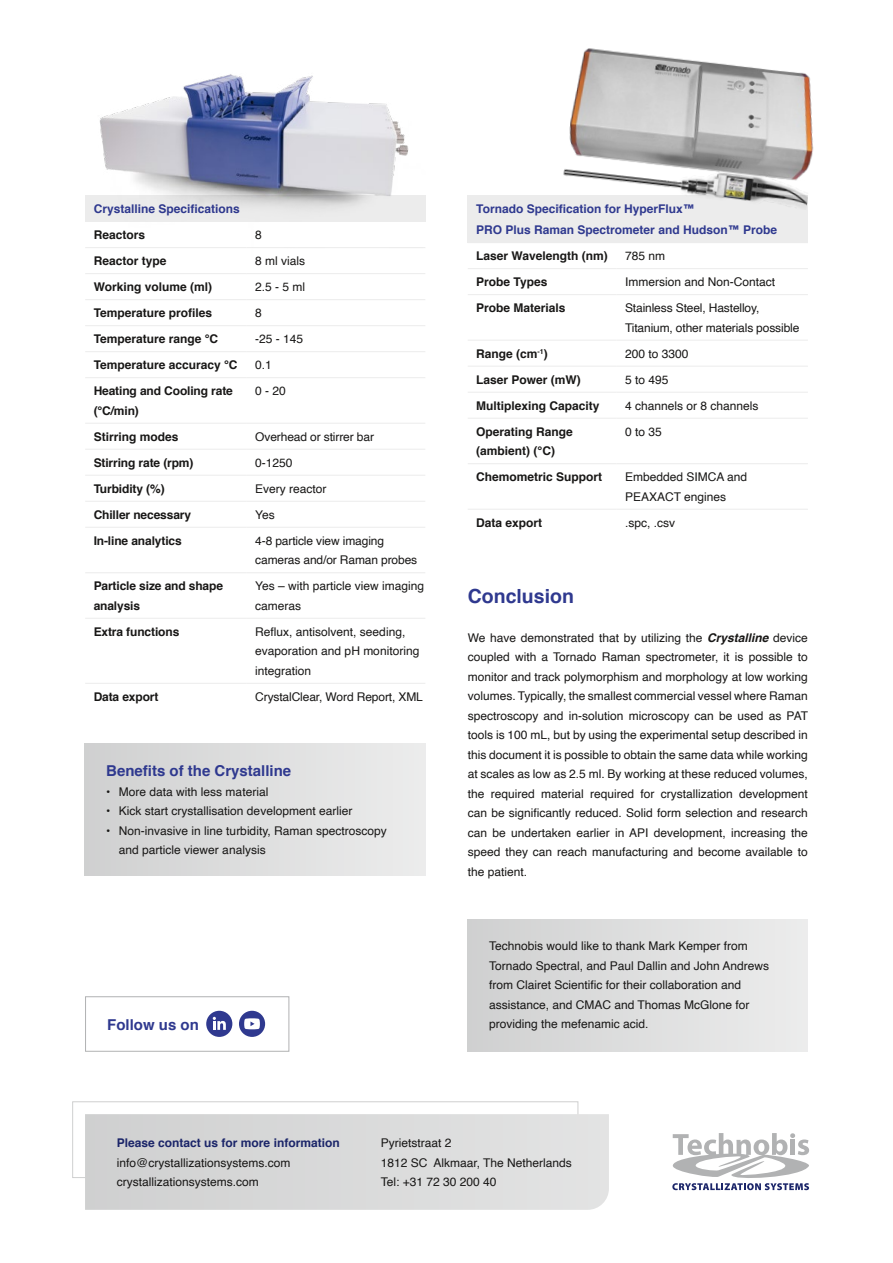
<style>
.page{position:relative;width:893px;height:1263px;background:#fff}
.page>*{position:absolute;margin:0;border:0;box-sizing:border-box;transform-origin:0 0}
.t1{font:700 19.5px "Helvetica";color:#2f398f}
.t2{font:700 15px "Helvetica";color:#2f398f}
.t3{font:12px/19.5px "Helvetica";color:#181716}
.t4{font:700 12px/19.5px "Helvetica";color:#181716}
.t5{font:700 12px/21px "Helvetica";color:#2f398f}
.t6{font:700 12px "Helvetica";color:#1b2569}
.s1{font-weight:700;font-style:italic}
</style>
<div class="page">
<div style="left:72px;top:1101px;width:506px;height:77px;border:1px solid #cfd0d0"></div>
<svg style="left:85px;top:1114px;width:524px;height:96px;background:#d9d9da"></svg>
<svg style="left:672px;top:1133px;width:137px;height:57px"></svg>
<hr style="left:85px;top:273px;width:162px;height:1px;background:#ececec">
<hr style="left:247px;top:273px;width:178px;height:1px;background:#ececec">
<hr style="left:85px;top:299px;width:162px;height:1px;background:#ececec">
<hr style="left:247px;top:299px;width:178px;height:1px;background:#ececec">
<hr style="left:85px;top:325px;width:162px;height:1px;background:#ececec">
<hr style="left:247px;top:325px;width:178px;height:1px;background:#ececec">
<hr style="left:85px;top:351px;width:162px;height:1px;background:#ececec">
<hr style="left:247px;top:351px;width:178px;height:1px;background:#ececec">
<hr style="left:85px;top:377px;width:162px;height:1px;background:#ececec">
<hr style="left:247px;top:377px;width:178px;height:1px;background:#ececec">
<hr style="left:85px;top:423px;width:162px;height:1px;background:#ececec">
<hr style="left:247px;top:423px;width:178px;height:1px;background:#ececec">
<hr style="left:85px;top:475px;width:162px;height:1px;background:#ececec">
<hr style="left:247px;top:475px;width:178px;height:1px;background:#ececec">
<hr style="left:85px;top:501px;width:162px;height:1px;background:#ececec">
<hr style="left:247px;top:501px;width:178px;height:1px;background:#ececec">
<hr style="left:85px;top:527px;width:162px;height:1px;background:#ececec">
<hr style="left:247px;top:527px;width:178px;height:1px;background:#ececec">
<hr style="left:85px;top:572px;width:162px;height:1px;background:#ececec">
<hr style="left:247px;top:572px;width:178px;height:1px;background:#ececec">
<hr style="left:85px;top:618px;width:162px;height:1px;background:#ececec">
<hr style="left:247px;top:618px;width:178px;height:1px;background:#ececec">
<hr style="left:85px;top:683px;width:162px;height:1px;background:#ececec">
<hr style="left:247px;top:683px;width:178px;height:1px;background:#ececec">
<hr style="left:85px;top:449px;width:162px;height:1px;background:#ececec">
<hr style="left:247px;top:449px;width:178px;height:1px;background:#ececec">
<div style="left:468px;top:196px;width:340px;height:47px;background:#ececec"></div>
<hr style="left:468px;top:268px;width:149px;height:1px;background:#ececec">
<hr style="left:617px;top:268px;width:191px;height:1px;background:#ececec">
<hr style="left:468px;top:294px;width:149px;height:1px;background:#ececec">
<hr style="left:617px;top:294px;width:191px;height:1px;background:#ececec">
<hr style="left:468px;top:340px;width:149px;height:1px;background:#ececec">
<hr style="left:617px;top:340px;width:191px;height:1px;background:#ececec">
<hr style="left:468px;top:366px;width:149px;height:1px;background:#ececec">
<hr style="left:617px;top:366px;width:191px;height:1px;background:#ececec">
<hr style="left:468px;top:392px;width:149px;height:1px;background:#ececec">
<hr style="left:617px;top:392px;width:191px;height:1px;background:#ececec">
<hr style="left:468px;top:418px;width:149px;height:1px;background:#ececec">
<hr style="left:617px;top:418px;width:191px;height:1px;background:#ececec">
<hr style="left:468px;top:509px;width:149px;height:1px;background:#ececec">
<hr style="left:617px;top:509px;width:191px;height:1px;background:#ececec">
<hr style="left:468px;top:463px;width:149px;height:1px;background:#ececec">
<hr style="left:617px;top:463px;width:191px;height:1px;background:#ececec">
<img style="left:85px;top:74px;width:340px;height:174px">
<div style="left:85px;top:744px;width:340px;height:132px;background:linear-gradient(to right,#d0d0d0,#ececec)"></div>
<div style="left:468px;top:920px;width:340px;height:132px;background:linear-gradient(to right,#d0d0d0,#ececec)"></div>
<div style="left:85px;top:996px;width:204px;height:56px;border:1px solid #b1b2b3"></div>
<div style="left:206px;top:1011px;width:26px;height:26px;background:#2f398f;border-radius:50%"></div>
<svg style="left:213px;top:1017px;width:13px;height:13px"></svg>
<div style="left:239px;top:1011px;width:26px;height:26px;background:#2f398f;border-radius:50%"></div>
<svg style="left:244px;top:1018px;width:16px;height:11px"></svg>
<img style="left:558px;top:48px;width:256px;height:159px">
<p class="t5" style="left:94px;top:199px;width:148px">Crystalline Specifications</p>
<p class="t4" style="left:94px;top:225px;width:53px">Reactors</p>
<p class="t3" style="left:255px;top:226px;width:8px">8</p>
<p class="t4" style="left:94px;top:251px;width:74px">Reactor type</p>
<p class="t3" style="left:255px;top:252px;width:52px">8 ml vials</p>
<p class="t4" style="left:94px;top:277px;width:120px">Working volume (ml)</p>
<p class="t3" style="left:255px;top:278px;width:52px">2.5 - 5 ml</p>
<p class="t4" style="left:94px;top:303px;width:120px">Temperature profiles</p>
<p class="t3" style="left:255px;top:304px;width:8px">8</p>
<p class="t4" style="left:94px;top:329px;width:126px">Temperature range °C</p>
<p class="t3" style="left:255px;top:330px;width:50px">-25 - 145</p>
<p class="t4" style="left:94px;top:355px;width:145px">Temperature accuracy °C</p>
<p class="t3" style="left:255px;top:356px;width:18px">0.1</p>
<p class="t4" style="left:94px;top:381px;width:141px">Heating and Cooling rate (°C/min)</p>
<p class="t3" style="left:255px;top:382px;width:32px">0 - 20</p>
<p class="t4" style="left:94px;top:427px;width:86px">Stirring modes</p>
<p class="t3" style="left:255px;top:427px;width:120px">Overhead or stirrer bar</p>
<p class="t4" style="left:94px;top:453px;width:101px">Stirring rate (rpm)</p>
<p class="t3" style="left:255px;top:453px;width:39px">0-1250</p>
<p class="t4" style="left:94px;top:479px;width:73px">Turbidity (%)</p>
<p class="t3" style="left:255px;top:479px;width:73px">Every reactor</p>
<p class="t4" style="left:94px;top:505px;width:99px">Chiller necessary</p>
<p class="t3" style="left:255px;top:505px;width:21px">Yes</p>
<p class="t4" style="left:94px;top:531px;width:90px">In-line analytics</p>
<p class="t3" style="left:255px;top:531px;width:163px">4-8 particle view imaging cameras and/or Raman probes</p>
<p class="t4" style="left:94px;top:576px;width:131px">Particle size and shape analysis</p>
<p class="t3" style="left:255px;top:577px;width:170px">Yes – with particle view imaging cameras</p>
<p class="t4" style="left:94px;top:622px;width:87px">Extra functions</p>
<p class="t3" style="left:255px;top:622px;width:166px">Reflux, antisolvent, seeding, evaporation and pH monitoring integration</p>
<p class="t4" style="left:94px;top:687px;width:66px">Data export</p>
<p class="t3" style="left:255px;top:687px;width:169px">CrystalClear, Word Report, XML</p>
<p class="t2" style="left:106px;top:759px;width:187px">Benefits of the Crystalline</p>
<p class="t3" style="left:106px;top:782px;width:164px">• More data with less material</p>
<p class="t3" style="left:106px;top:802px;width:248px">• Kick start crystallisation development earlier</p>
<p class="t3" style="left:119px;top:821px;width:269px;text-indent:-13px">• Non-invasive in line turbidity, Raman spectroscopy and particle viewer analysis</p>
<p class="t2" style="left:107px;top:1012px;width:93px">Follow us on</p>
<p class="t5" style="left:476px;top:199px;width:302px">Tornado Specification for HyperFlux™<br>PRO Plus Raman Spectrometer and Hudson™ Probe</p>
<p class="t4" style="left:476px;top:246px;width:133px">Laser Wavelength (nm)</p>
<p class="t3" style="left:625px;top:247px;width:42px">785 nm</p>
<p class="t4" style="left:476px;top:272px;width:73px">Probe Types</p>
<p class="t3" style="left:625px;top:273px;width:152px">Immersion and Non-Contact</p>
<p class="t4" style="left:476px;top:298px;width:91px">Probe Materials</p>
<p class="t3" style="left:625px;top:299px;width:176px">Stainless Steel, Hastelloy,<br>Titanium, other materials possible</p>
<p class="t4" style="left:476px;top:344px;width:73px">Range (cm<sup>-1</sup>)</p>
<p class="t3" style="left:625px;top:344px;width:65px">200 to 3300</p>
<p class="t4" style="left:476px;top:370px;width:106px">Laser Power (mW)</p>
<p class="t3" style="left:625px;top:370px;width:45px">5 to 495</p>
<p class="t4" style="left:476px;top:396px;width:125px">Multiplexing Capacity</p>
<p class="t3" style="left:625px;top:396px;width:135px">4 channels or 8 channels</p>
<p class="t4" style="left:476px;top:422px;width:98px">Operating Range (ambient) (°C)</p>
<p class="t3" style="left:625px;top:422px;width:38px">0 to 35</p>
<p class="t4" style="left:476px;top:467px;width:128px">Chemometric Support</p>
<p class="t3" style="left:625px;top:468px;width:124px">Embedded SIMCA and<br>PEAXACT engines</p>
<p class="t4" style="left:476px;top:513px;width:68px">Data export</p>
<p class="t3" style="left:625px;top:513px;width:52px">.spc, .csv</p>
<h1 class="t1" style="left:468px;top:580px;width:108px">Conclusion</h1>
<p class="t3" style="left:468px;top:628px;width:342px;text-align:justify">We have demonstrated that by utilizing the <span class="s1">Crystalline</span> device coupled with a Tornado Raman spectrometer, it is possible to monitor and track polymorphism and morphology at low working volumes. Typically, the smallest commercial vessel where Raman spectroscopy and in-solution microscopy can be used as PAT tools is 100 mL, but by using the experimental setup described in this document it is possible to obtain the same data while working at scales as low as 2.5 ml. By working at these reduced volumes, the required material required for crystallization development can be significantly reduced. Solid form selection and research can be undertaken earlier in API development, increasing the speed they can reach manufacturing and become available to the patient.</p>
<p class="t3" style="left:489px;top:936px;width:282px">Technobis would like to thank Mark Kemper from Tornado Spectral, and Paul Dallin and John Andrews from Clairet Scientific for their collaboration and assistance, and CMAC and Thomas McGlone for providing the mefenamic acid.</p>
<p class="t6" style="left:117px;top:1133px;width:224px">Please contact us for more information</p>
<p class="t3" style="left:117px;top:1153px;width:175px">info@crystallizationsystems.com crystallizationsystems.com</p>
<p class="t3" style="left:381px;top:1133px;width:193px">Pyrietstraat 2<br>1812 SC Alkmaar, The Netherlands<br>Tel: +31 72 30 200 40</p>
</div>
